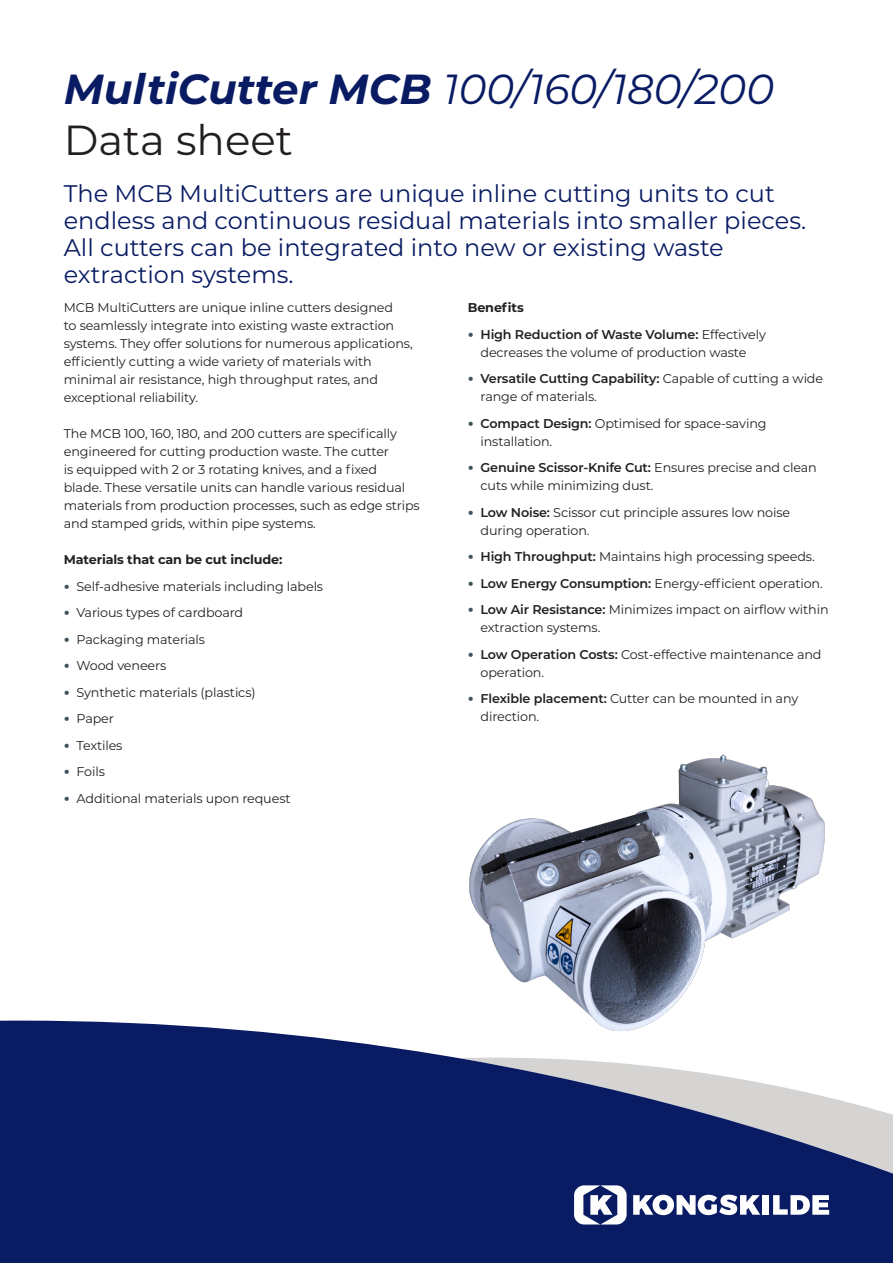
<style>
.page{position:relative;width:893px;height:1263px;background:#fff}
.page>*{position:absolute;margin:0;border:0;box-sizing:border-box;transform-origin:0 0}
.Overskrift{font:italic 42px "Montserrat";color:#091b63}
.Overskrift-2{font:42px "Montserrat";color:#231f20}
.Brødtekst{font:24px/27px "Montserrat";color:#091b63}
.Brødtekst-2{font:12.75px/18px "Montserrat";letter-spacing:-.01em;color:#231f20}
.Brødtekst-3{font:700 12.75px "Montserrat";letter-spacing:-.01em;color:#231f20}
.s1{font-weight:700}
.s2{font-family:"Frutiger LT Pro";font-size:12px;color:#40525b}
.s3{font-weight:600}
</style>
<div class="page">
<svg style="left:0;top:1020px;width:893px;height:243px;background:#31407b"></svg>
<svg style="left:633px;top:1194px;width:127px;height:21px"></svg>
<div style="left:763px;top:1195px;width:6px;height:20px;background:#fff"></div>
<svg style="left:773px;top:1195px;width:56px;height:20px"></svg>
<svg style="left:574px;top:1185px;width:53px;height:39px"></svg>
<img style="left:451px;top:754px;width:391px;height:288px">
<p class="Overskrift" style="left:64px;top:61px;width:712px"><span class="s1">MultiCutter MCB</span> 100/160/180/200</p>
<p class="Overskrift-2" style="left:64px;top:111px;width:231px">Data sheet</p>
<p class="Brødtekst" style="left:64px;top:179px;width:744px">The MCB MultiCutters are unique inline cutting units to cut endless and continuous residual materials into smaller pieces.<br>All cutters can be integrated into new or existing waste extraction systems.</p>
<p class="Brødtekst-2" style="left:64px;top:298px;width:350px">MCB MultiCutters are unique inline cutters designed<br>to seamlessly integrate into existing waste extraction systems. They offer solutions for numerous applications, efficiently cutting a wide variety of materials with minimal air resistance, high throughput rates, and exceptional reliability.</p>
<p class="Brødtekst-2" style="left:64px;top:424px;width:358px">The MCB 100, 160, 180, and 200 cutters are specifically engineered for cutting production waste. The cutter<br>is equipped with 2 or 3 rotating knives, and a fixed<br>blade. These versatile units can handle various residual materials from production processes, such as edge strips and stamped grids, within pipe systems.</p>
<p class="Brødtekst-3" style="left:64px;top:550px;width:220px">Materials that can be cut include:</p>
<p class="Brødtekst-2" style="left:64px;top:577px;width:261px"><span class="s2">•</span> Self-adhesive materials including labels</p>
<p class="Brødtekst-2" style="left:64px;top:603px;width:181px"><span class="s2">•</span> Various types of cardboard</p>
<p class="Brødtekst-2" style="left:64px;top:630px;width:143px"><span class="s2">•</span> Packaging materials</p>
<p class="Brødtekst-2" style="left:64px;top:656px;width:104px"><span class="s2">•</span> Wood veneers</p>
<p class="Brødtekst-2" style="left:64px;top:683px;width:193px"><span class="s2">•</span> Synthetic materials (plastics)</p>
<p class="Brødtekst-2" style="left:64px;top:709px;width:52px"><span class="s2">•</span> Paper</p>
<p class="Brødtekst-2" style="left:64px;top:736px;width:60px"><span class="s2">•</span> Textiles</p>
<p class="Brødtekst-2" style="left:64px;top:762px;width:43px"><span class="s2">•</span> Foils</p>
<p class="Brødtekst-2" style="left:64px;top:789px;width:228px"><span class="s2">•</span> Additional materials upon request</p>
<p class="Brødtekst-3" style="left:468px;top:298px;width:58px">Benefits</p>
<p class="Brødtekst-2" style="left:468px;top:325px;width:300px;text-align:center"><span class="s2">•</span> <span class="s3">High Reduction of Waste Volume:</span> Effectively decreases the volume of production waste</p>
<p class="Brødtekst-2" style="left:480px;top:369px;width:344px;text-indent:-13px"><span class="s2">•</span> <span class="s3">Versatile Cutting Capability:</span> Capable of cutting a wide range of materials.</p>
<p class="Brødtekst-2" style="left:480px;top:414px;width:288px;text-indent:-13px"><span class="s2">•</span> <span class="s3">Compact Design:</span> Optimised for space-saving installation.</p>
<p class="Brødtekst-2" style="left:480px;top:458px;width:338px;text-indent:-13px"><span class="s2">•</span> <span class="s3">Genuine Scissor-Knife Cut:</span> Ensures precise and clean cuts while minimizing dust.</p>
<p class="Brødtekst-2" style="left:480px;top:503px;width:311px;text-indent:-13px"><span class="s2">•</span> <span class="s3">Low Noise:</span> Scissor cut principle assures low noise during operation.</p>
<p class="Brødtekst-2" style="left:468px;top:547px;width:348px"><span class="s2">•</span> <span class="s3">High Throughput:</span> Maintains high processing speeds.</p>
<p class="Brødtekst-2" style="left:468px;top:574px;width:357px"><span class="s2">•</span> <span class="s3">Low Energy Consumption:</span> Energy-efficient operation.</p>
<p class="Brødtekst-2" style="left:480px;top:600px;width:350px;text-indent:-13px"><span class="s2">•</span> <span class="s3">Low Air Resistance:</span> Minimizes impact on airflow within extraction systems.</p>
<p class="Brødtekst-2" style="left:480px;top:645px;width:343px;text-indent:-13px"><span class="s2">•</span> <span class="s3">Low Operation Costs:</span> Cost-effective maintenance and operation.</p>
<p class="Brødtekst-2" style="left:480px;top:689px;width:319px;text-indent:-13px"><span class="s2">•</span> <span class="s3">Flexible placement:</span> Cutter can be mounted in any direction.</p>
</div>
